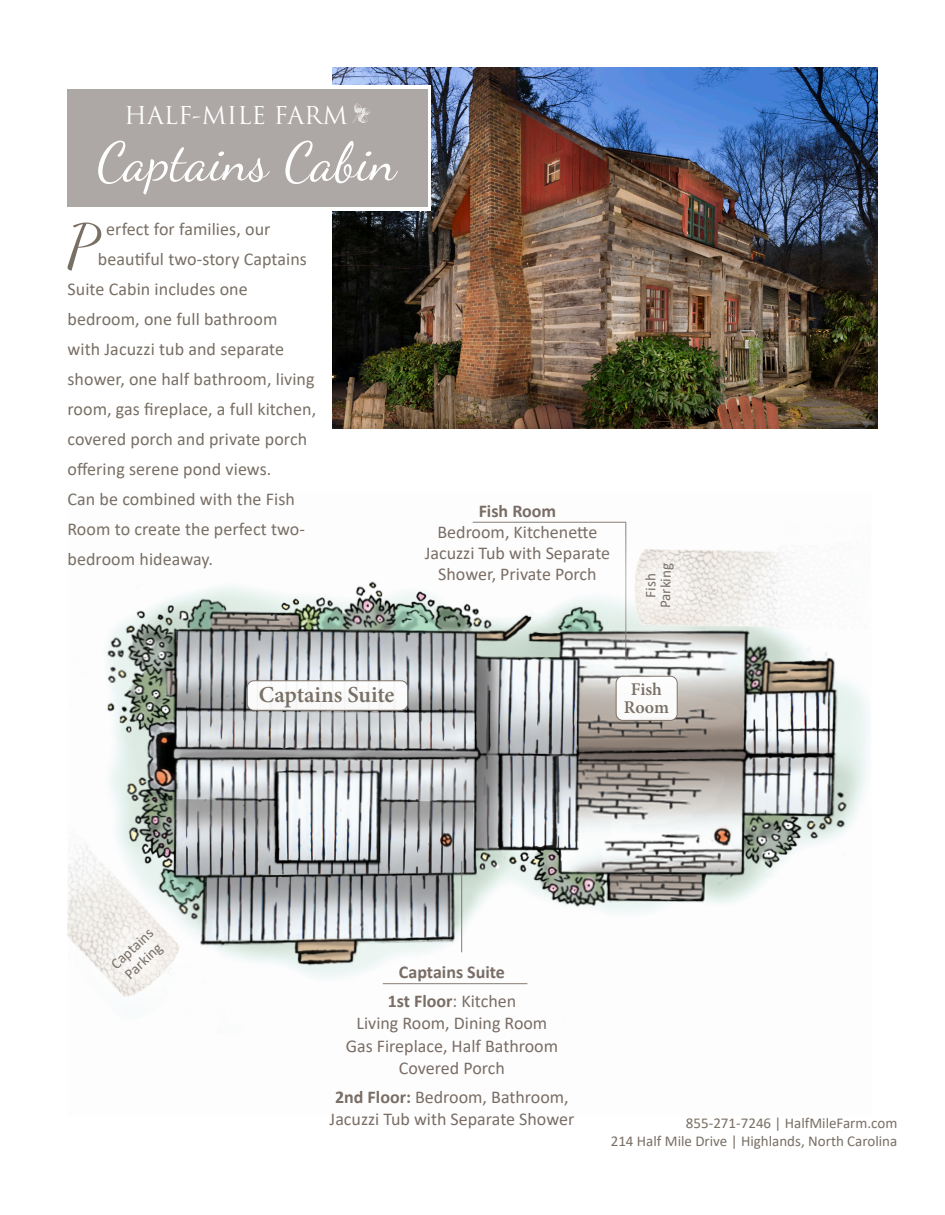
<style>
.page{position:relative;width:945px;height:1215px;background:#fff}
.page>*{position:absolute;margin:0;border:0;box-sizing:border-box;transform-origin:0 0}
.t1{font:59.55px "Dancing Script OT";color:#786f65}
.t2{font:54px "Dancing Script OT";letter-spacing:.01em;color:#fff}
.t3{font:24px "Trajan Pro";color:#fff}
.t4{font:600 22.95px "Minion Pro";letter-spacing:-.005em;color:#786f65}
.t5{font:18px "Calibri";letter-spacing:.005em;color:#786f65}
.t6{font:18px/21px "Calibri";color:#796d66;text-align:center}
.t7{font:700 18px "Calibri";color:#796d66}
.t8{font:600 17.85px "Minion Pro";letter-spacing:-.005em;color:#786f65}
.t9{font:15px "Calibri";color:#786f65}
.s1{font-weight:400}
.s2{font-weight:700}
</style>
<div class="page">
<img style="left:332px;top:68px;width:545px;height:360px">
<div style="left:52px;top:86px;width:379px;height:125px;background:#fff"></div>
<img style="left:107px;top:521px;width:762px;height:464px">
<div style="left:68px;top:89px;width:360px;height:118px;background:#ada7a5"></div>
<svg style="left:352px;top:103px;width:19px;height:20px"></svg>
<hr style="left:473px;top:522px;width:153px;height:1px;background:#796d66">
<hr style="left:383px;top:983px;width:144px;height:1px;background:#796d66">
<hr style="left:461px;top:861px;width:1px;height:91px;background:#796d66">
<svg style="left:67px;top:839px;width:189px;height:158px"></svg>
<svg style="left:581px;top:521px;width:156px;height:150px"></svg>
<div style="left:616px;top:676px;width:61px;height:44px;background:#fff;border-radius:7px"></div>
<div style="left:616px;top:676px;width:62px;height:45px;border:1px solid #786f65;border-radius:7px"></div>
<div style="left:247px;top:681px;width:161px;height:29px;background:#fff;border-radius:7px"></div>
<div style="left:247px;top:680px;width:161px;height:31px;border:1px solid #786f65;border-radius:7px"></div>
<p class="t3" style="left:124px;top:100px;width:225px">HALF-MILE FARM</p>
<p class="t2" style="left:98px;top:130px;width:301px">Captains Cabin</p>
<p class="t1" style="left:67px;top:211px;width:32px">P</p>
<p class="t5" style="left:106px;top:217px;width:166px">erfect for families, our</p>
<p class="t5" style="left:98px;top:247px;width:211px">beautiful two-story Captains</p>
<p class="t5" style="left:68px;top:277px;width:182px">Suite Cabin includes one</p>
<p class="t5" style="left:68px;top:307px;width:211px">bedroom, one full bathroom</p>
<p class="t5" style="left:68px;top:337px;width:218px">with Jacuzzi tub and separate</p>
<p class="t5" style="left:68px;top:367px;width:249px">shower, one half bathroom, living</p>
<p class="t5" style="left:68px;top:397px;width:250px">room, gas fireplace, a full kitchen,</p>
<p class="t5" style="left:68px;top:427px;width:241px">covered porch and private porch</p>
<p class="t5" style="left:68px;top:457px;width:205px">offering serene pond views.</p>
<p class="t5" style="left:68px;top:487px;width:229px">Can be combined with the Fish</p>
<p class="t5" style="left:68px;top:517px;width:239px">Room to create the perfect two-</p>
<p class="t5" style="left:68px;top:547px;width:147px">bedroom hideaway.</p>
<p class="t7" style="left:479px;top:498px;width:79px">Fish Room</p>
<p class="t6" style="left:425px;top:521px;width:187px">Bedroom, Kitchenette<br>Jacuzzi Tub with Separate<br>Shower, Private Porch</p>
<p class="t9" style="left:640px;top:597px;width:26px;rotate:-89deg">Fish</p>
<p class="t9" style="left:655px;top:608px;width:47px;rotate:-89deg">Parking</p>
<p class="t4" style="left:259px;top:679px;width:137px">Captains Suite</p>
<p class="t8" style="left:631px;top:677px;width:33px">Fish</p>
<p class="t8" style="left:624px;top:695px;width:46px">Room</p>
<p class="t9" style="left:106px;top:959px;width:54px;rotate:-43deg">Captains</p>
<p class="t9" style="left:120px;top:968px;width:47px;rotate:-43deg">Parking</p>
<p class="t7" style="left:399px;top:960px;width:107px">Captains Suite</p>
<p class="t7" style="left:388px;top:988px;width:130px">1st Floor<span class="s1">: Kitchen</span></p>
<p class="t6" style="left:346px;top:1012px;width:214px;line-height:22.5px">Living Room, Dining Room<br>Gas Fireplace, Half Bathroom</p>
<p class="t6" style="left:399px;top:1057px;width:107px">Covered Porch</p>
<p class="t6" style="left:330px;top:1085px;width:246px;line-height:22.5px"><span class="s2">2nd Floor:</span> Bedroom, Bathroom,<br>Jacuzzi Tub with Separate Shower</p>
<p class="t9" style="left:686px;top:1112px;width:213px">855-271-7246 | HalfMileFarm.com</p>
<p class="t9" style="left:611px;top:1130px;width:288px">214 Half Mile Drive | Highlands, North Carolina</p>
</div>
